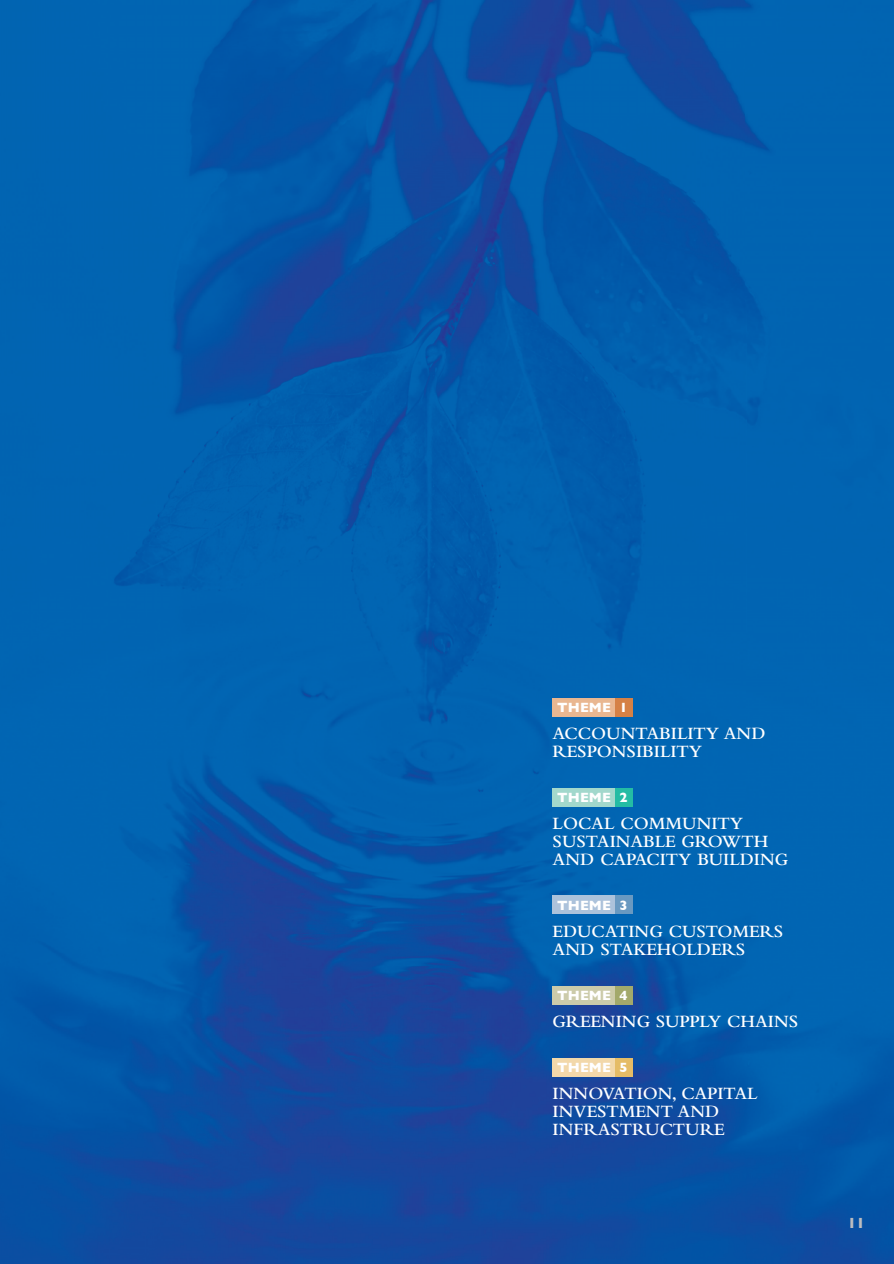
<style>
.page{position:relative;width:894px;height:1264px;background:#fff}
.page>*{position:absolute;margin:0;border:0;box-sizing:border-box;transform-origin:0 0}
.t1{font:600 18px/18px "Bembo";color:#fff}
.t2{font:700 15px "Gill Sans";color:#bcbdc0}
.t3{font:700 13.65px "Gill Sans";letter-spacing:.01em;color:#fff}
</style>
<div class="page">
<img style="left:0;top:0;width:894px;height:1264px">
<div style="left:552px;top:698px;width:80px;height:18px;background:#d58146"></div>
<div style="left:552px;top:698px;width:63px;height:18px;background:#e9b791"></div>
<div style="left:552px;top:788px;width:80px;height:18px;background:#24bca4"></div>
<div style="left:552px;top:788px;width:63px;height:18px;background:#a2d8cc"></div>
<div style="left:552px;top:896px;width:80px;height:18px;background:#6999c1"></div>
<div style="left:552px;top:896px;width:63px;height:18px;background:#acc2db"></div>
<div style="left:552px;top:986px;width:80px;height:19px;background:#a3a96b"></div>
<div style="left:552px;top:986px;width:63px;height:19px;background:#cccbaa"></div>
<div style="left:552px;top:1058px;width:80px;height:18px;background:#e5bc66"></div>
<div style="left:552px;top:1058px;width:63px;height:18px;background:#f2d8aa"></div>
<p class="t3" style="left:557px;top:699px;width:72px">THEME 1</p>
<p class="t1" style="left:552px;top:724px;width:214px">ACCOUNTABILITY AND<br>RESPONSIBILITY</p>
<p class="t3" style="left:557px;top:789px;width:72px">THEME 2</p>
<p class="t1" style="left:552px;top:814px;width:237px">LOCAL COMMUNITY<br>SUSTAINABLE GROWTH<br>AND CAPACITY BUILDING</p>
<p class="t3" style="left:557px;top:897px;width:72px">THEME 3</p>
<p class="t1" style="left:552px;top:922px;width:232px">EDUCATING CUSTOMERS<br>AND STAKEHOLDERS</p>
<p class="t3" style="left:557px;top:988px;width:72px">THEME 4</p>
<p class="t1" style="left:552px;top:1012px;width:247px">GREENING SUPPLY CHAINS</p>
<p class="t3" style="left:557px;top:1059px;width:72px">THEME 5</p>
<p class="t1" style="left:552px;top:1084px;width:206px">INNOVATION, CAPITAL<br>INVESTMENT AND<br>INFRASTRUCTURE</p>
<p class="t2" style="left:847px;top:1214px;width:19px">11</p>
</div>
